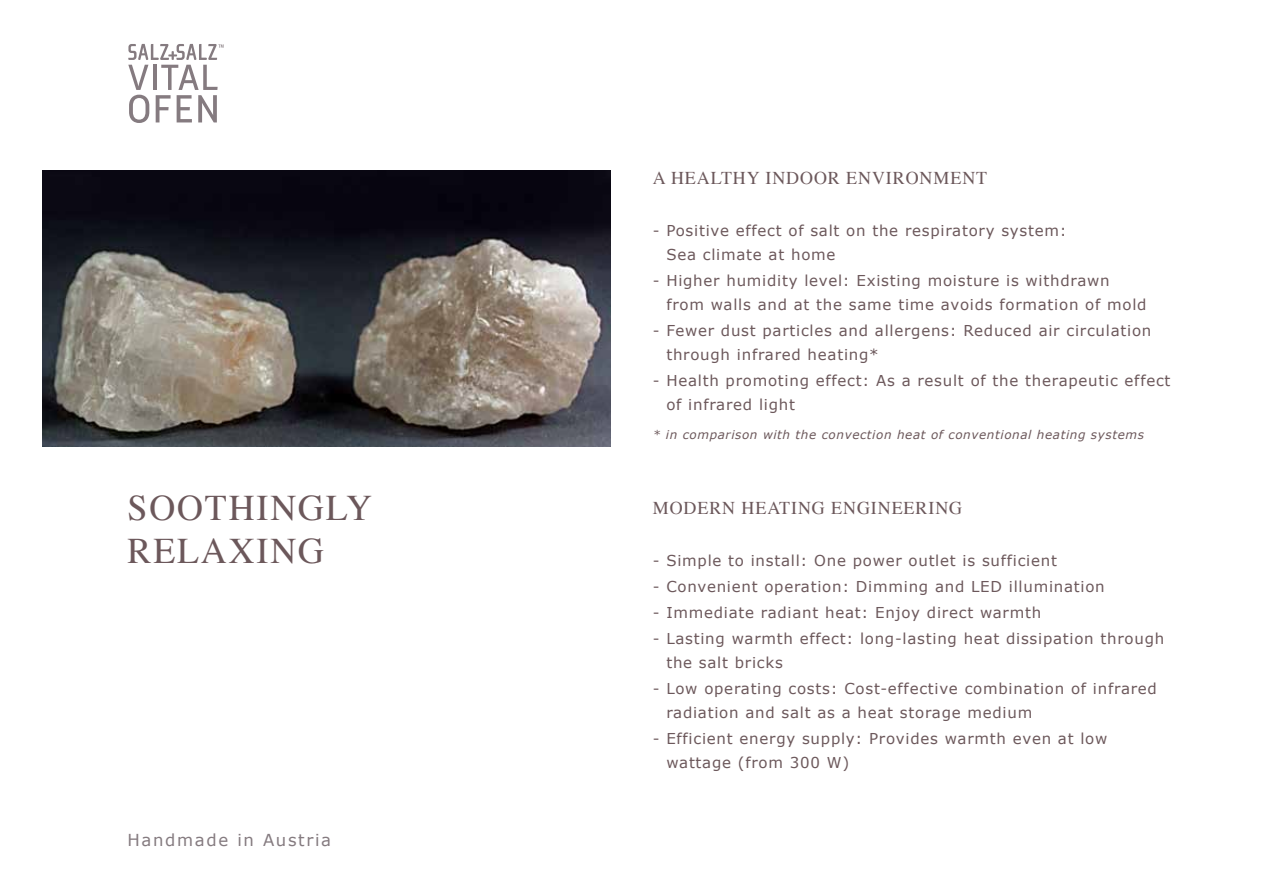
<style>
.page{position:relative;width:1263px;height:893px;background:#fff}
.page>*{position:absolute;margin:0;border:0;box-sizing:border-box;transform-origin:0 0}
.t1{font:36px/43.2px "Times";letter-spacing:.05em;color:#6c585b}
.t2{font:18px "Times";letter-spacing:.05em;color:#6c585b}
.t3{font:16.5px "Verdana";letter-spacing:.1em;color:#857b80}
.t4{font:15px/24px "Verdana";letter-spacing:.05em;color:#6c585b}
.t5{font:italic 12px "Verdana";letter-spacing:.05em;color:#6c585b}
</style>
<div class="page">
<svg style="left:128px;top:44px;width:96px;height:79px"></svg>
<img style="left:43px;top:170px;width:567px;height:276px">
<h1 class="t1" style="left:128px;top:483px;width:246px">SOOTHINGLY<br>RELAXING</h1>
<p class="t3" style="left:128px;top:829px;width:205px">Handmade in Austria</p>
<p class="t2" style="left:653px;top:161px;width:336px">A HEALTHY INDOOR ENVIRONMENT</p>
<p class="t4" style="left:666px;top:218px;width:402px;text-indent:-14px">- Positive effect of salt on the respiratory system:<br>Sea climate at home</p>
<p class="t4" style="left:666px;top:268px;width:482px;text-indent:-14px">- Higher humidity level: Existing moisture is withdrawn from walls and at the same time avoids formation of mold</p>
<p class="t4" style="left:666px;top:318px;width:486px;text-indent:-14px">- Fewer dust particles and allergens: Reduced air circulation through infrared heating*</p>
<p class="t4" style="left:666px;top:369px;width:506px;text-indent:-14px">- Health promoting effect: As a result of the therapeutic effect of infrared light</p>
<p class="t5" style="left:653px;top:426px;width:493px">* in comparison with the convection heat of conventional heating systems</p>
<p class="t2" style="left:653px;top:491px;width:311px">MODERN HEATING ENGINEERING</p>
<p class="t4" style="left:653px;top:548px;width:406px">- Simple to install: One power outlet is sufficient</p>
<p class="t4" style="left:653px;top:574px;width:453px">- Convenient operation: Dimming and LED illumination</p>
<p class="t4" style="left:653px;top:600px;width:390px">- Immediate radiant heat: Enjoy direct warmth</p>
<p class="t4" style="left:666px;top:626px;width:499px;text-indent:-14px">- Lasting warmth effect: long-lasting heat dissipation through the salt bricks</p>
<p class="t4" style="left:666px;top:677px;width:492px;text-indent:-14px">- Low operating costs: Cost-effective combination of infrared radiation and salt as a heat storage medium</p>
<p class="t4" style="left:666px;top:727px;width:443px;text-indent:-14px">- Efficient energy supply: Provides warmth even at low wattage (from 300 W)</p>
</div>
